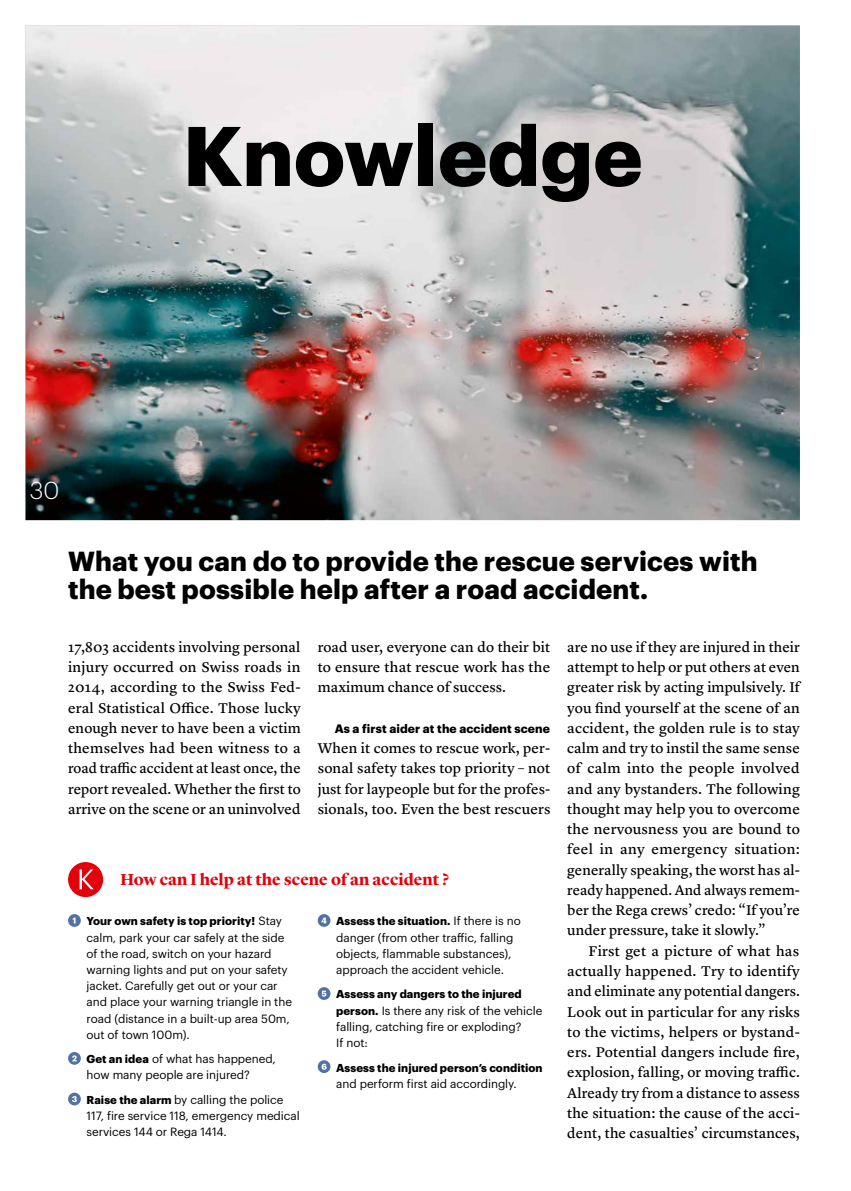
<style>
.page{position:relative;width:851px;height:1191px;background:#fff}
.page>*{position:absolute;margin:0;border:0;box-sizing:border-box;transform-origin:0 0}
.t1{font:700 82.5px "Graphik";color:#000}
.t2{font:700 27px/28.3px "Graphik";letter-spacing:.005em;color:#000}
.t3{font:300 24px "Graphik";color:#fff}
.t4{font:700 16.5px "Lyon Display";letter-spacing:.005em;color:#e3000b}
.t5{font:14.7px/20.2px "Lyon Text Regular No.2";letter-spacing:.005em;color:#000;text-align:justify}
.t6{font:700 12px "Graphik";letter-spacing:.01em;color:#000}
.t7{font:11.7px/16.2px "Graphik";letter-spacing:-.005em;color:#000}
.t8{font:700 11.25px "Graphik";letter-spacing:.005em;color:#000}
.s1{font-weight:400;font-size:11.7px}
.s2{font-weight:700;font-size:11.25px}
</style>
<div class="page">
<img style="left:26px;top:26px;width:773px;height:494px">
<svg style="left:68px;top:914px;width:13px;height:13px"></svg>
<svg style="left:73px;top:917px;width:2px;height:6px"></svg>
<div style="left:68px;top:1052px;width:13px;height:12px;background:#5272a3;border-radius:50%"></div>
<svg style="left:72px;top:1055px;width:5px;height:6px"></svg>
<svg style="left:68px;top:1092px;width:13px;height:13px"></svg>
<svg style="left:72px;top:1096px;width:5px;height:6px"></svg>
<svg style="left:317px;top:914px;width:13px;height:13px"></svg>
<svg style="left:321px;top:917px;width:5px;height:6px"></svg>
<svg style="left:317px;top:987px;width:13px;height:13px"></svg>
<svg style="left:321px;top:990px;width:5px;height:6px"></svg>
<svg style="left:317px;top:1060px;width:13px;height:13px"></svg>
<svg style="left:321px;top:1063px;width:5px;height:6px"></svg>
<div style="left:68px;top:862px;width:35px;height:35px;background:#e3000b;border-radius:50%"></div>
<svg style="left:79px;top:869px;width:15px;height:20px"></svg>
<h2 class="t1" style="left:183px;top:92px;width:461px">Knowledge</h2>
<h3 class="t3" style="left:30px;top:473px;width:31px">30</h3>
<p class="t2" style="left:68px;top:544px;width:691px">What you can do to provide the rescue services with the best possible help after a road accident.</p>
<p class="t5" style="left:68px;top:635px;width:234px">17,803 accidents involving personal injury occurred on Swiss roads in 2014, according to the Swiss Fed&shy;eral Statistical Office. Those lucky enough never to have been a victim themselves had been witness to a road traffic accident at least once, the report revealed. Whether the first to arrive on the scene or an uninvolved</p>
<p class="t5" style="left:317px;top:635px;width:234px">road user, everyone can do their bit to ensure that rescue work has the maximum chance of success.</p>
<h3 class="t6" style="left:334px;top:719px;width:217px">As a first aider at the accident scene</h3>
<p class="t5" style="left:317px;top:737px;width:234px">When it comes to rescue work, per&shy;sonal safety takes top priority – not just for laypeople but for the profes&shy;sionals, too. Even the best rescuers</p>
<h3 class="t4" style="left:120px;top:867px;width:330px">How can I help at the scene of an accident ?</h3>
<p class="t8" style="left:87px;top:912px;width:197px">Your own safety is top priority! <span class="s1">Stay</span></p>
<p class="t7" style="left:87px;top:928px;width:207px">calm, park your car safely at the side of the road, switch on your hazard warning lights and put on your safety jacket. Carefully get out or your car and place your warning triangle in the road (distance in a built-up area 50m, out of town 100m).</p>
<p class="t7" style="left:87px;top:1050px;width:191px"><span class="s2">Get an idea</span> of what has happened, how many people are injured?</p>
<p class="t7" style="left:87px;top:1090px;width:214px"><span class="s2">Raise the alarm</span> by calling the police<br>117, fire service 118, emergency medical services 144 or Rega 1414.</p>
<p class="t8" style="left:336px;top:912px;width:186px">Assess the situation. <span class="s1">If there is no</span></p>
<p class="t7" style="left:336px;top:928px;width:179px">danger (from other traffic, falling objects, flammable substances), approach the accident vehicle.</p>
<p class="t8" style="left:336px;top:985px;width:187px">Assess any dangers to the injured</p>
<p class="t7" style="left:336px;top:1001px;width:208px"><span class="s2">person.</span> Is there any risk of the vehicle falling, catching fire or exploding?<br>If not:</p>
<p class="t8" style="left:336px;top:1058px;width:208px">Assess the injured person’s condition</p>
<p class="t7" style="left:336px;top:1074px;width:182px">and perform first aid accordingly.</p>
<p class="t5" style="left:567px;top:635px;width:234px">are no use if they are injured in their attempt to help or put others at even greater risk by acting impulsively. If you find yourself at the scene of an accident, the golden rule is to stay calm and try to instil the same sense of calm into the people involved and any bystanders. The following thought may help you to overcome the nervousness you are bound to feel in any emergency situation: generally speaking, the worst has al&shy;ready happened. And always remem&shy;ber the Rega crews’ credo: “If you’re under pressure, take it slowly.”</p>
<p class="t5" style="left:567px;top:939px;width:234px;text-indent:21px">First get a picture of what has actually happened. Try to identify and eliminate any potential dangers.<br>Look out in particular for any risks to the victims, helpers or bystand&shy;ers. Potential dangers include fire, explosion, falling, or moving traffic.<br>Already try from a distance to assess the situation: the cause of the acci&shy;dent, the casualties’ circumstances,</p>
</div>
